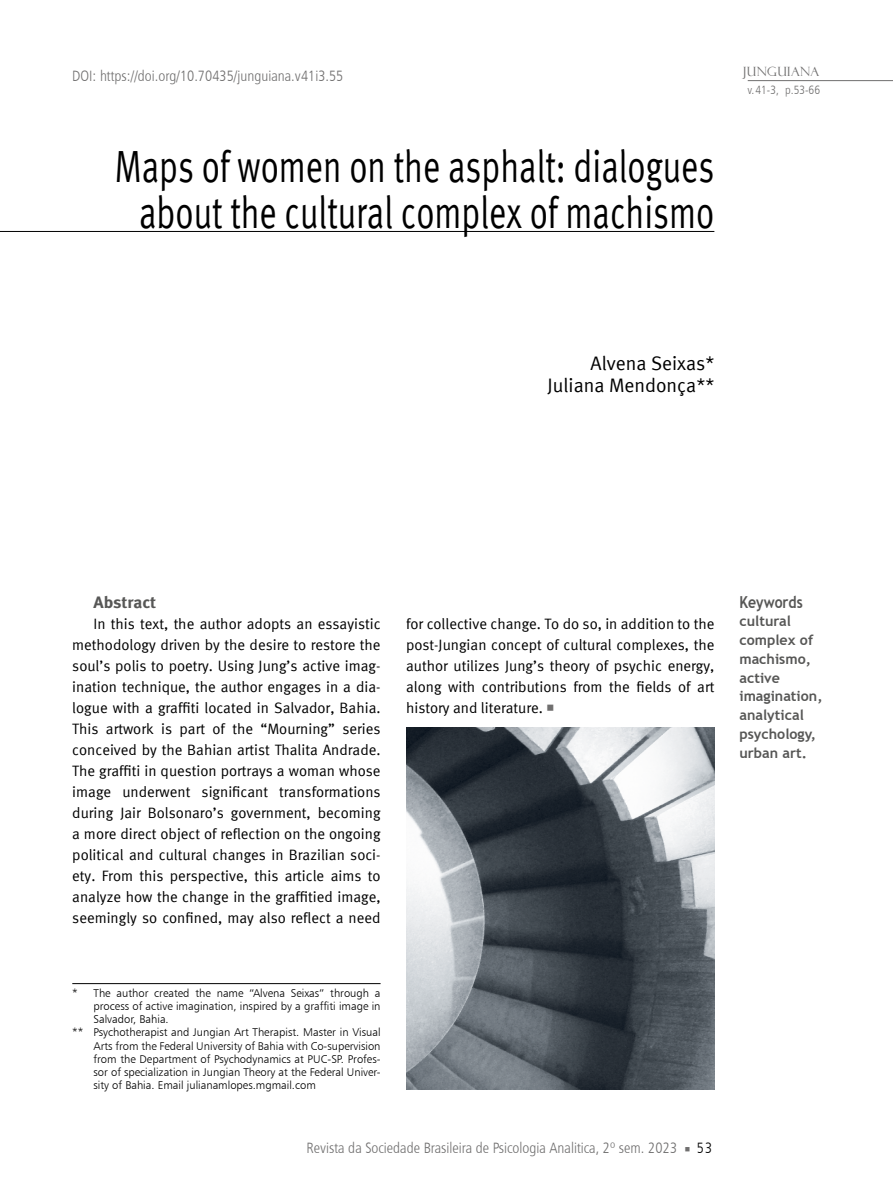
<style>
.page{position:relative;width:893px;height:1191px;background:#fff}
.page>*{position:absolute;margin:0;border:0;box-sizing:border-box;transform-origin:0 0}
.t1{font:45px/46.5px "Meta Normal";color:#000;text-align:center;scale:.75 1}
.t2{font:19.5px/22.2px "Meta Normal";color:#000;text-align:right}
.t3{font:700 16.5px "Meta";color:#575756;scale:1.06 1}
.t4{font:700 16.5px "Trebuchet MS";color:#575756;scale:.85 1}
.t5{font:15px/21px "Meta Normal";color:#000;text-align:justify}
.t6{font:15px "Humanist 777 BT Light Condensed B";color:#706f6f}
.t7{font:700 14.25px/18.8px "Trebuchet MS";color:#575756}
.t8{font:12.75px "Felix Titling";letter-spacing:.03em;color:#706f6f}
.t9{font:12px "Humanist 777 BT Light Condensed B";color:#706f6f}
.t10{font:11.25px "Humanist 777 BT Light B";color:#000}
.s1{font-family:"Minion Pro";font-size:21px;color:#706f6f}
.s2{font-family:"Minion Pro"}
.s3{color:#000}
</style>
<div class="page">
<hr style="left:748px;top:80px;width:145px;height:1px;background:#706f6f">
<img style="left:406px;top:727px;width:308px;height:362px">
<hr style="left:0;top:231px;width:714px;height:1px;background:#000">
<hr style="left:72px;top:983px;width:309px;height:1px;background:#000">
<p class="t6" style="left:72px;top:66px;width:273px">DOI: https://doi.org/10.70435/junguiana.v41i3.55</p>
<h1 class="t1" style="left:115px;top:142px;width:801px">Maps of women on the asphalt: dialogues about the cultural complex of machismo</h1>
<p class="t8" style="left:743px;top:64px;width:78px">JUNGUIANA</p>
<p class="t9" style="left:748px;top:83px;width:74px">v.41-3, p.53-66</p>
<h2 class="t2" style="left:548px;top:351px;width:168px">Alvena Seixas*<br>Juliana Mendonça**</h2>
<p class="t3" style="left:94px;top:592px;width:61px">Abstract</p>
<p class="t5" style="left:72px;top:613px;width:310px;text-indent:21px">In this text, the author adopts an essayistic methodology driven by the desire to restore the soul’s polis to poetry. Using Jung’s active imag&shy;ination technique, the author engages in a dia&shy;logue with a graffiti located in Salvador, Bahia.<br>This artwork is part of the “Mourning” series conceived by the Bahian artist Thalita Andrade.<br>The graffiti in question portrays a woman whose image underwent significant transformations during Jair Bolsonaro’s government, becoming a more direct object of reflection on the ongoing political and cultural changes in Brazilian soci&shy;ety. From this perspective, this article aims to analyze how the change in the graffitied image, seemingly so confined, may also reflect a need</p>
<p class="t5" style="left:406px;top:613px;width:310px">for collective change. To do so, in addition to the post-Jungian concept of cultural complexes, the author utilizes Jung’s theory of psychic energy, along with contributions from the fields of art history and literature. <span class="s1">■</span></p>
<p class="t10" style="left:72px;top:986px;width:310px">* The author created the name “Alvena Seixas” through a</p>
<p class="t10" style="left:94px;top:999px;width:289px">process of active imagination, inspired by a graffiti image in</p>
<p class="t10" style="left:94px;top:1012px;width:77px">Salvador, Bahia.</p>
<p class="t10" style="left:72px;top:1025px;width:310px">** Psychotherapist and Jungian Art Therapist. Master in Visual</p>
<p class="t10" style="left:94px;top:1038px;width:289px">Arts from the Federal University of Bahia with Co-supervision</p>
<p class="t10" style="left:94px;top:1052px;width:288px">from the Department of Psychodynamics at PUC-SP. Profes-</p>
<p class="t10" style="left:94px;top:1065px;width:289px">sor of specialization in Jungian Theory at the Federal Univer-</p>
<p class="t10" style="left:94px;top:1078px;width:224px">sity of Bahia. Email julianamlopes.mgmail.com</p>
<p class="t6" style="left:307px;top:1138px;width:407px">Revista da Sociedade Brasileira de Psicologia Analitica, 2º sem. 2023 <span class="s2">■</span> <span class="s3">53</span></p>
<p class="t4" style="left:739px;top:591px;width:76px">Keywords</p>
<p class="t7" style="left:739px;top:612px;width:85px">cultural complex of machismo, active imagination, analytical psychology, urban art.</p>
</div>
